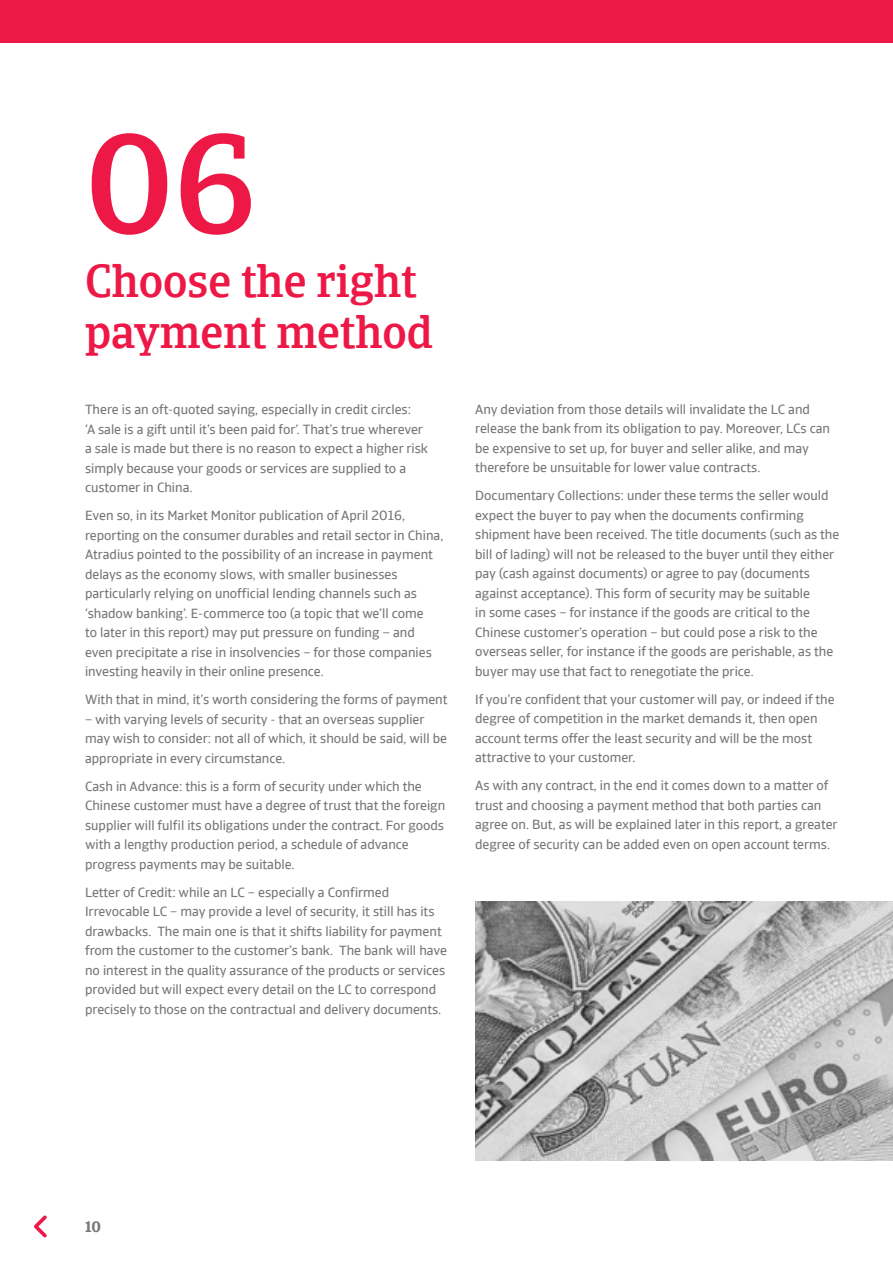
<style>
.page{position:relative;width:893px;height:1263px;background:#fff}
.page>*{position:absolute;margin:0;border:0;box-sizing:border-box;transform-origin:0 0}
.t1{font:500 141px "Catalana";color:#ed1846}
.t2{font:500 45px/51px "Catalana";color:#ed1846}
.t3{font:700 15px "Catalana";color:#77777a}
.t4{font:13.5px/19.5px "Catalana Sans";color:#77777a}
</style>
<div class="page">
<div style="left:0;top:0;width:893px;height:43px;background:#ed1846"></div>
<img style="left:475px;top:901px;width:418px;height:260px">
<svg style="left:34px;top:1215px;width:13px;height:23px"></svg>
<h1 class="t1" style="left:85px;top:99px;width:173px">06</h1>
<h2 class="t2" style="left:85px;top:256px;width:350px">Choose the right payment method</h2>
<p class="t4" style="left:85px;top:400px;width:345px">There is an oft-quoted saying, especially in credit circles:<br>‘A sale is a gift until it’s been paid for’. That’s true wherever a sale is made but there is no reason to expect a higher risk simply because your goods or services are supplied to a customer in China.</p>
<p class="t4" style="left:85px;top:506px;width:360px">Even so, in its Market Monitor publication of April 2016, reporting on the consumer durables and retail sector in China, Atradius pointed to the possibility of an increase in payment delays as the economy slows, with smaller businesses particularly relying on unofficial lending channels such as ‘shadow banking’. E-commerce too (a topic that we’ll come<br>to later in this report) may put pressure on funding – and even precipitate a rise in insolvencies – for those companies investing heavily in their online presence.</p>
<p class="t4" style="left:85px;top:690px;width:364px">With that in mind, it’s worth considering the forms of payment</p>
<p class="t4" style="left:85px;top:709px;width:364px">– with varying levels of security - that an overseas supplier may wish to consider: not all of which, it should be said, will be appropriate in every circumstance.</p>
<p class="t4" style="left:85px;top:776px;width:362px">Cash in Advance: this is a form of security under which the Chinese customer must have a degree of trust that the foreign supplier will fulfil its obligations under the contract. For goods with a lengthy production period, a schedule of advance progress payments may be suitable.</p>
<p class="t4" style="left:85px;top:882px;width:364px">Letter of Credit: while an LC – especially a Confirmed Irrevocable LC – may provide a level of security, it still has its drawbacks. The main one is that it shifts liability for payment from the customer to the customer’s bank. The bank will have no interest in the quality assurance of the products or services provided but will expect every detail on the LC to correspond precisely to those on the contractual and delivery documents.</p>
<p class="t4" style="left:475px;top:400px;width:356px">Any deviation from those details will invalidate the LC and release the bank from its obligation to pay. Moreover, LCs can be expensive to set up, for buyer and seller alike, and may therefore be unsuitable for lower value contracts.</p>
<p class="t4" style="left:475px;top:486px;width:366px">Documentary Collections: under these terms the seller would expect the buyer to pay when the documents confirming shipment have been received. The title documents (such as the bill of lading) will not be released to the buyer until they either pay (cash against documents) or agree to pay (documents against acceptance). This form of security may be suitable<br>in some cases – for instance if the goods are critical to the Chinese customer’s operation – but could pose a risk to the overseas seller, for instance if the goods are perishable, as the buyer may use that fact to renegotiate the price.</p>
<p class="t4" style="left:475px;top:689px;width:361px">If you’re confident that your customer will pay, or indeed if the degree of competition in the market demands it, then open account terms offer the least security and will be the most attractive to your customer.</p>
<p class="t4" style="left:475px;top:776px;width:364px">As with any contract, in the end it comes down to a matter of trust and choosing a payment method that both parties can agree on. But, as will be explained later in this report, a greater degree of security can be added even on open account terms.</p>
<p class="t3" style="left:85px;top:1217px;width:17px">10</p>
</div>
